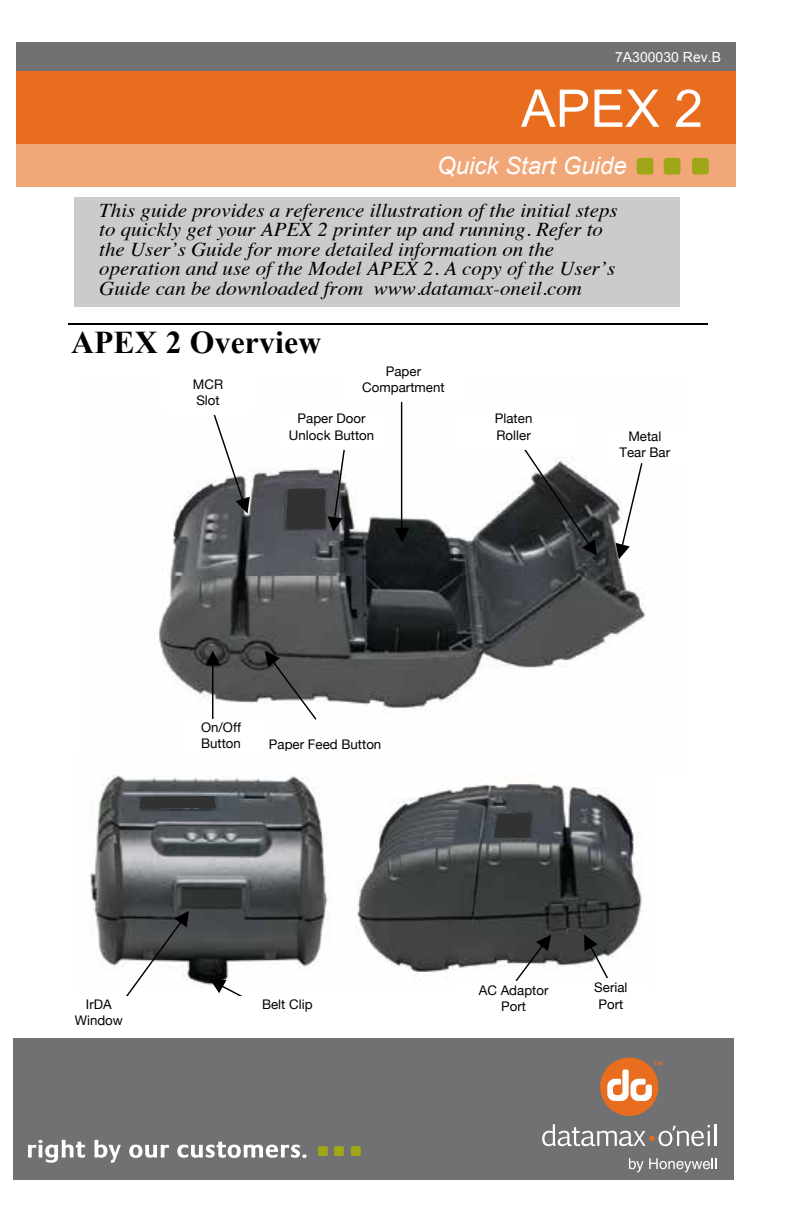
<style>
.page{position:relative;width:792px;height:1224px;background:#fff}
.page>*{position:absolute;margin:0;border:0;box-sizing:border-box;transform-origin:0 0}
.t1{font:52px "Arial";color:#fff}
.t2{font:700 31.6px "Times New Roman";letter-spacing:.005em;color:#000}
.t3{font:italic 24px "Arial";color:#fff}
.t4{font:italic 19.6px/19.6px "Times";color:#000;scale:1.07 1}
.t5{font:14px "Arial";color:#fff}
.t6{font:13.2px/16.4px "Helvetica Neue";color:#000;text-align:center}
</style>
<div class="page">
<hr style="left:68px;top:323px;width:640px;height:2px;background:#000">
<div style="left:75px;top:198px;width:605px;height:109px;background:#cccbcb"></div>
<img style="left:159px;top:402px;width:487px;height:317px">
<hr style="left:401px;top:402px;width:1px;height:126px;background:#000">
<svg style="left:394px;top:528px;width:15px;height:15px"></svg>
<svg style="left:519px;top:443px;width:78px;height:113px"></svg>
<svg style="left:265px;top:651px;width:53px;height:69px"></svg>
<hr style="left:212px;top:665px;width:1px;height:54px;background:#000">
<svg style="left:205px;top:651px;width:16px;height:14px"></svg>
<svg style="left:211px;top:415px;width:39px;height:99px"></svg>
<div style="left:453px;top:410px;width:122px;height:39px;background:#fff"></div>
<div style="left:282px;top:410px;width:101px;height:39px;background:#fff"></div>
<div style="left:161px;top:376px;width:94px;height:39px;background:#fff"></div>
<svg style="left:616px;top:463px;width:27px;height:96px"></svg>
<div style="left:607px;top:427px;width:76px;height:36px;background:#fff"></div>
<img style="left:89px;top:774px;width:554px;height:212px">
<svg style="left:122px;top:911px;width:67px;height:85px"></svg>
<svg style="left:210px;top:979px;width:46px;height:17px"></svg>
<svg style="left:514px;top:935px;width:37px;height:47px"></svg>
<svg style="left:584px;top:935px;width:25px;height:44px"></svg>
<div style="left:573px;top:979px;width:76px;height:34px;background:#fff"></div>
<div style="left:453px;top:982px;width:122px;height:35px;background:#fff"></div>
<div style="left:16px;top:144px;width:720px;height:43px;background:#f1a778"></div>
<div style="left:16px;top:71px;width:720px;height:73px;background:#e86d1f"></div>
<div style="left:16px;top:42px;width:720px;height:29px;background:#717073"></div>
<svg style="left:637px;top:158px;width:17px;height:17px"></svg>
<svg style="left:664px;top:158px;width:17px;height:17px"></svg>
<svg style="left:692px;top:158px;width:17px;height:17px"></svg>
<div style="left:14px;top:1039px;width:720px;height:141px;background:#717073"></div>
<svg style="left:28px;top:1140px;width:57px;height:23px"></svg>
<svg style="left:95px;top:1140px;width:26px;height:23px"></svg>
<svg style="left:129px;top:1145px;width:40px;height:13px"></svg>
<svg style="left:177px;top:1142px;width:130px;height:16px"></svg>
<div style="left:318px;top:1146px;width:10px;height:10px;background:#9fa617;border-radius:2px"></div>
<div style="left:334px;top:1146px;width:10px;height:10px;background:#9fa617;border-radius:2px"></div>
<div style="left:351px;top:1146px;width:10px;height:10px;background:#9fa617;border-radius:2px"></div>
<svg style="left:286px;top:449px;width:61px;height:83px"></svg>
<svg style="left:140px;top:796px;width:76px;height:13px"></svg>
<svg style="left:494px;top:814px;width:38px;height:24px"></svg>
<div style="left:600px;top:1058px;width:59px;height:58px;background:#e86d1f;border-radius:50%"></div>
<hr style="left:714px;top:1124px;width:2px;height:22px;background:#fff">
<svg style="left:542px;top:1124px;width:168px;height:22px"></svg>
<svg style="left:607px;top:1061px;width:55px;height:40px"></svg>
<svg style="left:629px;top:1158px;width:87px;height:14px"></svg>
<p class="t5" style="left:615px;top:48px;width:107px">7A300030 Rev.B</p>
<h1 class="t1" style="left:521px;top:75px;width:184px">APEX 2</h1>
<p class="t3" style="left:437px;top:150px;width:191px">Quick Start Guide</p>
<p class="t4" style="left:99px;top:199px;width:486px">This guide provides a reference illustration of the initial steps to quickly get your APEX 2 printer up and running. Refer to the User’s Guide for more detailed information on the operation and use of the Model APEX 2. A copy of the User’s Guide can be downloaded from www.datamax-oneil.com</p>
<h2 class="t2" style="left:71px;top:320px;width:252px">APEX 2 Overview</h2>
<p class="t6" style="left:193px;top:377px;width:32px;text-align:left">MCR<br>Slot</p>
<p class="t6" style="left:362px;top:364px;width:84px">Paper<br>Compartment</p>
<p class="t6" style="left:289px;top:411px;width:87px">Paper Door<br>Unlock Button</p>
<p class="t6" style="left:495px;top:411px;width:39px;text-align:left">Platen<br>Roller</p>
<p class="t6" style="left:619px;top:429px;width:52px">Metal<br>Tear Bar</p>
<p class="t6" style="left:201px;top:720px;width:41px;text-align:left">On/Off<br>Button</p>
<p class="t6" style="left:269px;top:737px;width:114px">Paper Feed Button</p>
<p class="t6" style="left:86px;top:997px;width:27px">IrDA</p>
<p class="t6" style="left:262px;top:997px;width:52px">Belt Clip</p>
<p class="t6" style="left:75px;top:1013px;width:50px">Window</p>
<p class="t6" style="left:479px;top:983px;width:71px">AC Adaptor<br>Port</p>
<p class="t6" style="left:594px;top:980px;width:35px">Serial<br>Port</p>
</div>
